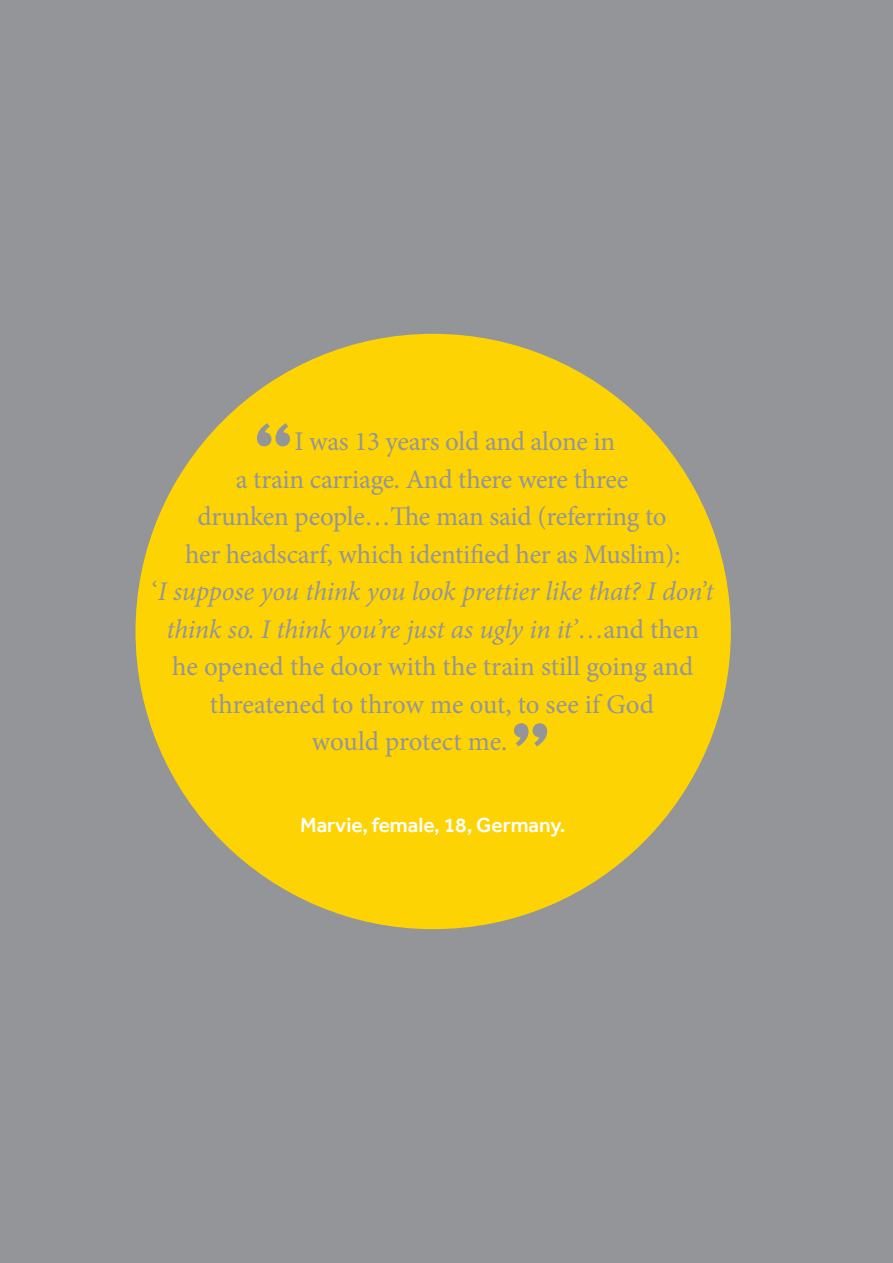
<style>
.page{position:relative;width:893px;height:1263px;background:#939598}
.page>*{position:absolute;margin:0;border:0;box-sizing:border-box;transform-origin:0 0}
.pull_quote_minion_11{font:117px "Aachen Medium Plain";color:#939598}
.pull_quote_minion_11-2{font:27px "Minion Pro";letter-spacing:-.01em;color:#939598}
.pull_quote_minion_11-3{font:italic 27px "Minion Pro";letter-spacing:-.01em;color:#939598}
.attribution{font:500 21px "Effra";color:#fff}
.s1{font-style:normal}
</style>
<div class="page">
<div style="left:136px;top:334px;width:595px;height:595px;background:#fed304;border-radius:50%"></div>
<p class="pull_quote_minion_11" style="left:250px;top:394px;width:48px">“</p>
<p class="pull_quote_minion_11-2" style="left:294px;top:424px;width:322px">I was 13 years old and alone in</p>
<p class="pull_quote_minion_11-2" style="left:236px;top:461px;width:394px">a train carriage. And there were three</p>
<p class="pull_quote_minion_11-2" style="left:197px;top:499px;width:471px">drunken people…The man said (referring to</p>
<p class="pull_quote_minion_11-2" style="left:185px;top:536px;width:497px">her headscarf, which identified her as Muslim):</p>
<p class="pull_quote_minion_11-3" style="left:152px;top:573px;width:563px"><span class="s1">‘</span>I suppose you think you look prettier like that? I don’t</p>
<p class="pull_quote_minion_11-3" style="left:166px;top:611px;width:534px">think so. I think you’re just as ugly in it’<span class="s1">…and then</span></p>
<p class="pull_quote_minion_11-2" style="left:172px;top:649px;width:523px">he opened the door with the train still going and</p>
<p class="pull_quote_minion_11-2" style="left:210px;top:686px;width:446px">threatened to throw me out, to see if God</p>
<p class="pull_quote_minion_11-2" style="left:312px;top:724px;width:197px">would protect me.</p>
<p class="pull_quote_minion_11" style="left:507px;top:694px;width:48px">”</p>
<p class="attribution" style="left:300px;top:813px;width:267px">Marvie, female, 18, Germany.</p>
</div>
